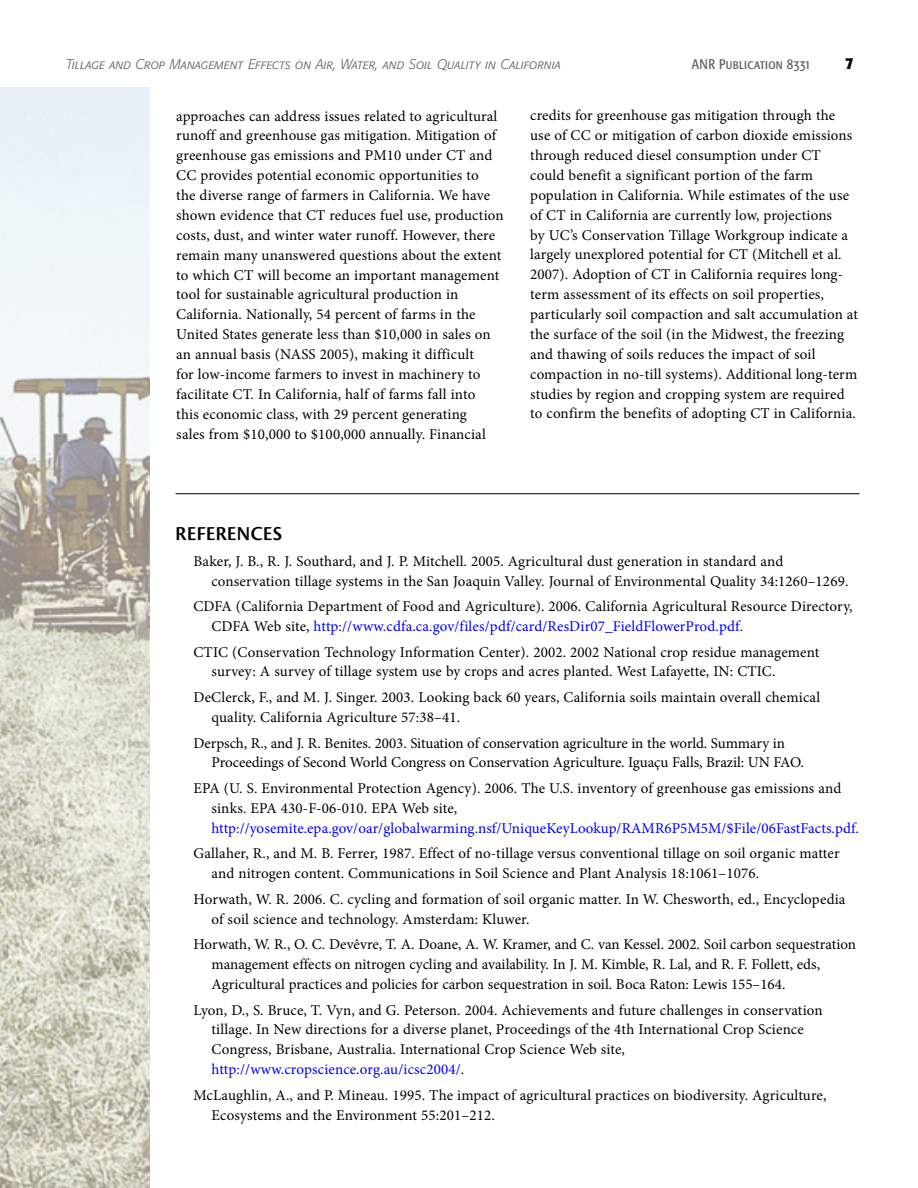
<style>
.page{position:relative;width:918px;height:1188px;background:#fff}
.page>*{position:absolute;margin:0;border:0;box-sizing:border-box;transform-origin:0 0}
.t1{font:20.7px "Cronos Pro Semibold Disp";letter-spacing:.02em;color:#000}
.t2{font:700 condensed 16.5px "Formata";color:#000}
.t3{font:15px/19.8px "Minion Pro";letter-spacing:.01em;color:#000}
.t4{font:15px "Minion Pro";letter-spacing:.005em;color:#0000fa}
.t5{font:13.8px "Formata Light Italic SC";letter-spacing:.005em;color:#64605e}
.t6{font:13.8px "Formata Condensed SC";letter-spacing:.02em;color:#64605e}
.s1{color:#0000fa}
</style>
<div class="page">
<img style="left:0;top:88px;width:150px;height:1100px">
<hr style="left:176px;top:493px;width:684px;height:1px;background:#000">
<p class="t5" style="left:66px;top:56px;width:497px">Tillage and Crop Management Effects on Air, Water, and Soil Quality in California</p>
<p class="t6" style="left:692px;top:56px;width:120px">ANR Publication 8331</p>
<p class="t2" style="left:845px;top:53px;width:10px">7</p>
<p class="t3" style="left:530px;top:106px;width:329px">credits for greenhouse gas mitigation through the use of CC or mitigation of carbon dioxide emissions through reduced diesel consumption under CT could benefit a significant portion of the farm population in California. While estimates of the use of CT in California are currently low, projections<br>by UC’s Conservation Tillage Workgroup indicate a largely unexplored potential for CT (Mitchell et al.<br>2007). Adoption of CT in California requires long&shy;term assessment of its effects on soil properties, particularly soil compaction and salt accumulation at the surface of the soil (in the Midwest, the freezing and thawing of soils reduces the impact of soil compaction in no-till systems). Additional long-term studies by region and cropping system are required to confirm the benefits of adopting CT in California.</p>
<p class="t3" style="left:176px;top:106px;width:329px">approaches can address issues related to agricultural runoff and greenhouse gas mitigation. Mitigation of greenhouse gas emissions and PM10 under CT and CC provides potential economic opportunities to<br>the diverse range of farmers in California. We have shown evidence that CT reduces fuel use, production costs, dust, and winter water runoff. However, there remain many unanswered questions about the extent to which CT will become an important management tool for sustainable agricultural production in California. Nationally, 54 percent of farms in the United States generate less than $10,000 in sales on an annual basis (NASS 2005), making it difficult<br>for low-income farmers to invest in machinery to facilitate CT. In California, half of farms fall into<br>this economic class, with 29 percent generating<br>sales from $10,000 to $100,000 annually. Financial</p>
<h1 class="t1" style="left:176px;top:522px;width:108px">REFERENCES</h1>
<p class="t3" style="left:212px;top:551px;width:638px;text-indent:-18px">Baker, J. B., R. J. Southard, and J. P. Mitchell. 2005. Agricultural dust generation in standard and conservation tillage systems in the San Joaquin Valley. Journal of Environmental Quality 34:1260–1269.</p>
<p class="t3" style="left:212px;top:597px;width:643px;text-indent:-18px">CDFA (California Department of Food and Agriculture). 2006. California Agricultural Resource Directory,<br>CDFA Web site, <span class="s1">http://www.cdfa.ca.gov/files/pdf/card/ResDir07_FieldFlowerProd.pdf.</span></p>
<p class="t3" style="left:212px;top:642px;width:609px;text-indent:-18px">CTIC (Conservation Technology Information Center). 2002. 2002 National crop residue management survey: A survey of tillage system use by crops and acres planted. West Lafayette, IN: CTIC.</p>
<p class="t3" style="left:212px;top:687px;width:610px;text-indent:-18px">DeClerck, F., and M. J. Singer. 2003. Looking back 60 years, California soils maintain overall chemical quality. California Agriculture 57:38–41.</p>
<p class="t3" style="left:212px;top:733px;width:594px;text-indent:-18px">Derpsch, R., and J. R. Benites. 2003. Situation of conservation agriculture in the world. Summary in<br>Proceedings of Second World Congress on Conservation Agriculture. Iguaçu Falls, Brazil: UN FAO.</p>
<p class="t3" style="left:212px;top:778px;width:631px;text-indent:-18px">EPA (U. S. Environmental Protection Agency). 2006. The U.S. inventory of greenhouse gas emissions and sinks. EPA 430-F-06-010. EPA Web site,</p>
<p class="t4" style="left:212px;top:818px;width:649px">http://yosemite.epa.gov/oar/globalwarming.nsf/UniqueKeyLookup/RAMR6P5M5M/$File/06FastFacts.pdf.</p>
<p class="t3" style="left:212px;top:844px;width:630px;text-indent:-18px">Gallaher, R., and M. B. Ferrer, 1987. Effect of no-tillage versus conventional tillage on soil organic matter and nitrogen content. Communications in Soil Science and Plant Analysis 18:1061–1076.</p>
<p class="t3" style="left:212px;top:889px;width:636px;text-indent:-18px">Horwath, W. R. 2006. C. cycling and formation of soil organic matter. In W. Chesworth, ed., Encyclopedia of soil science and technology. Amsterdam: Kluwer.</p>
<p class="t3" style="left:212px;top:935px;width:646px;text-indent:-18px">Horwath, W. R., O. C. Devêvre, T. A. Doane, A. W. Kramer, and C. van Kessel. 2002. Soil carbon sequestration management effects on nitrogen cycling and availability. In J. M. Kimble, R. Lal, and R. F. Follett, eds,<br>Agricultural practices and policies for carbon sequestration in soil. Boca Raton: Lewis 155–164.</p>
<p class="t3" style="left:212px;top:1000px;width:613px;text-indent:-18px">Lyon, D., S. Bruce, T. Vyn, and G. Peterson. 2004. Achievements and future challenges in conservation tillage. In New directions for a diverse planet, Proceedings of the 4th International Crop Science Congress, Brisbane, Australia. International Crop Science Web site, <span class="s1">http://www.cropscience.org.au/icsc2004/</span>.</p>
<p class="t3" style="left:212px;top:1085px;width:616px;text-indent:-18px">McLaughlin, A., and P. Mineau. 1995. The impact of agricultural practices on biodiversity. Agriculture,<br>Ecosystems and the Environment 55:201–212.</p>
</div>
